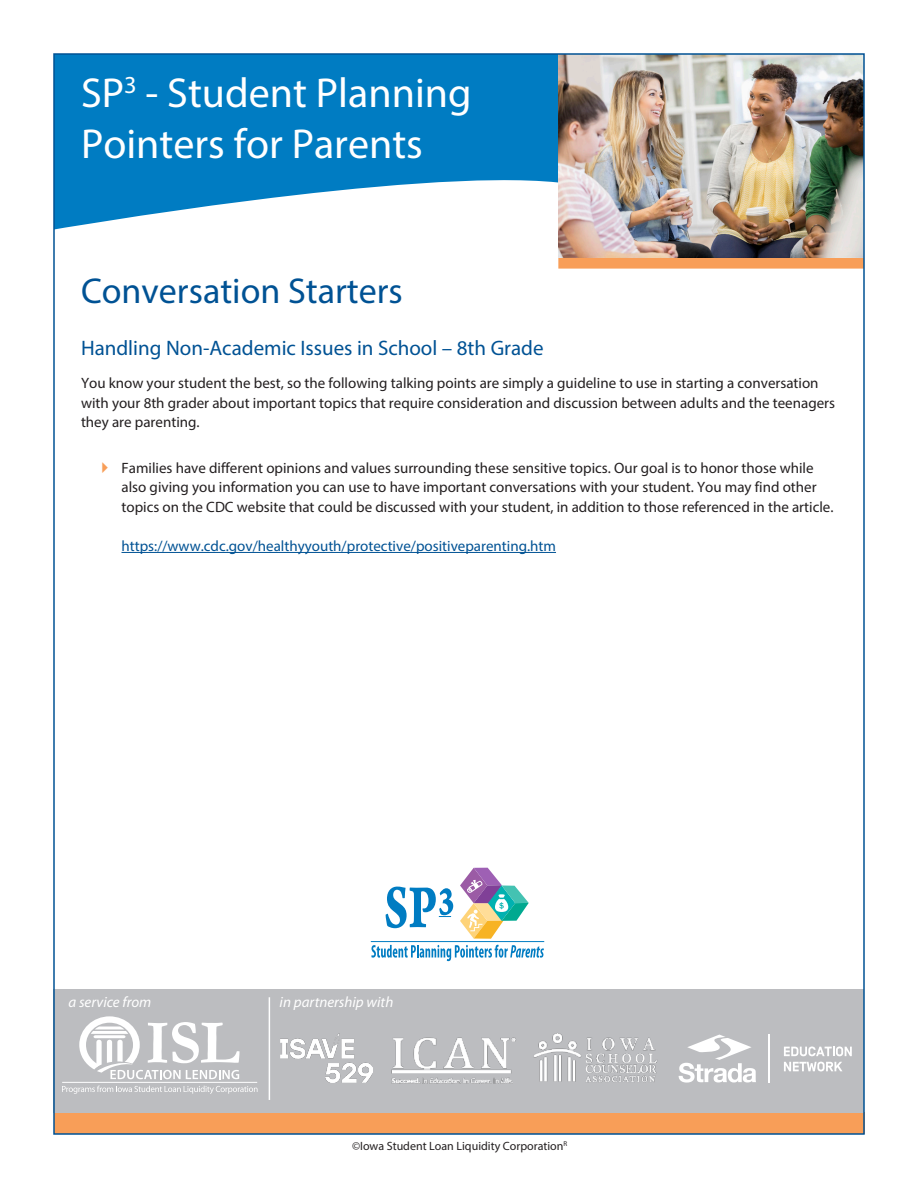
<style>
.page{position:relative;width:918px;height:1188px;background:#fff}
.page>*{position:absolute;margin:0;border:0;box-sizing:border-box;transform-origin:0 0}
.t1{font:42px/50.4px "Myriad Pro";color:#fff}
.t2{font:36px "Myriad Pro";color:#005294}
.t3{font:21px "Myriad Pro";color:#005294}
.t4{font:15px/19.5px "Myriad Pro";color:#231f20}
.t5{font:15px "Myriad Pro";color:#005294}
.t6{font:italic 15px "Myriad Pro";color:#fff}
.t7{font:12px "Myriad Pro";color:#231f20}
</style>
<div class="page">
<svg style="left:56px;top:56px;width:502px;height:174px;fill:#007cc2"></svg>
<div style="left:558px;top:258px;width:306px;height:11px;background:#f89e58;border:2px solid #f89e58"></div>
<div style="left:54px;top:1113px;width:811px;height:21px;background:#f89e58"></div>
<img style="left:558px;top:56px;width:304px;height:202px">
<hr style="left:122px;top:552px;width:434px;height:1px;background:#005294">
<svg style="left:371px;top:945px;width:173px;height:16px"></svg>
<hr style="left:371px;top:941px;width:173px;height:1px;background:#007cc2">
<svg style="left:460px;top:868px;width:69px;height:71px"></svg>
<svg style="left:386px;top:887px;width:67px;height:41px"></svg>
<div style="left:54px;top:989px;width:810px;height:124px;background:#bcbdc0"></div>
<img style="left:391px;top:1037px;width:125px;height:47px">
<svg style="left:784px;top:1047px;width:68px;height:9px"></svg>
<svg style="left:784px;top:1062px;width:58px;height:9px"></svg>
<svg style="left:679px;top:1035px;width:77px;height:48px"></svg>
<hr style="left:769px;top:1034px;width:1px;height:49px;background:#fff">
<hr style="left:269px;top:997px;width:1px;height:103px;background:#fff">
<img style="left:534px;top:1033px;width:123px;height:50px">
<svg style="left:79px;top:1016px;width:161px;height:63px"></svg>
<hr style="left:62px;top:1082px;width:195px;height:1px;background:#fff">
<svg style="left:62px;top:1086px;width:196px;height:8px"></svg>
<img style="left:281px;top:1034px;width:91px;height:48px">
<h1 class="t1" style="left:81px;top:67px;width:392px">SP<sup>3</sup> - Student Planning<br>Pointers for Parents</h1>
<h2 class="t2" style="left:81px;top:269px;width:323px">Conversation Starters</h2>
<h3 class="t3" style="left:81px;top:335px;width:464px">Handling Non-Academic Issues in School – 8th Grade</h3>
<p class="t4" style="left:81px;top:373px;width:756px">You know your student the best, so the following talking points are simply a guideline to use in starting a conversation with your 8th grader about important topics that require consideration and discussion between adults and the teenagers they are parenting.</p>
<p class="t4" style="left:122px;top:458px;width:714px">Families have different opinions and values surrounding these sensitive topics. Our goal is to honor those while also giving you information you can use to have important conversations with your student. You may find other topics on the CDC website that could be discussed with your student, in addition to those referenced in the article.</p>
<p class="t5" style="left:122px;top:537px;width:436px">https://www.cdc.gov/healthyyouth/protective/positiveparenting.htm</p>
<p class="t6" style="left:69px;top:993px;width:84px">a service from</p>
<p class="t6" style="left:280px;top:993px;width:115px">in partnership with</p>
<p class="t7" style="left:352px;top:1138px;width:217px">©Iowa Student Loan Liquidity Corporation<sup>R</sup></p>
</div>
